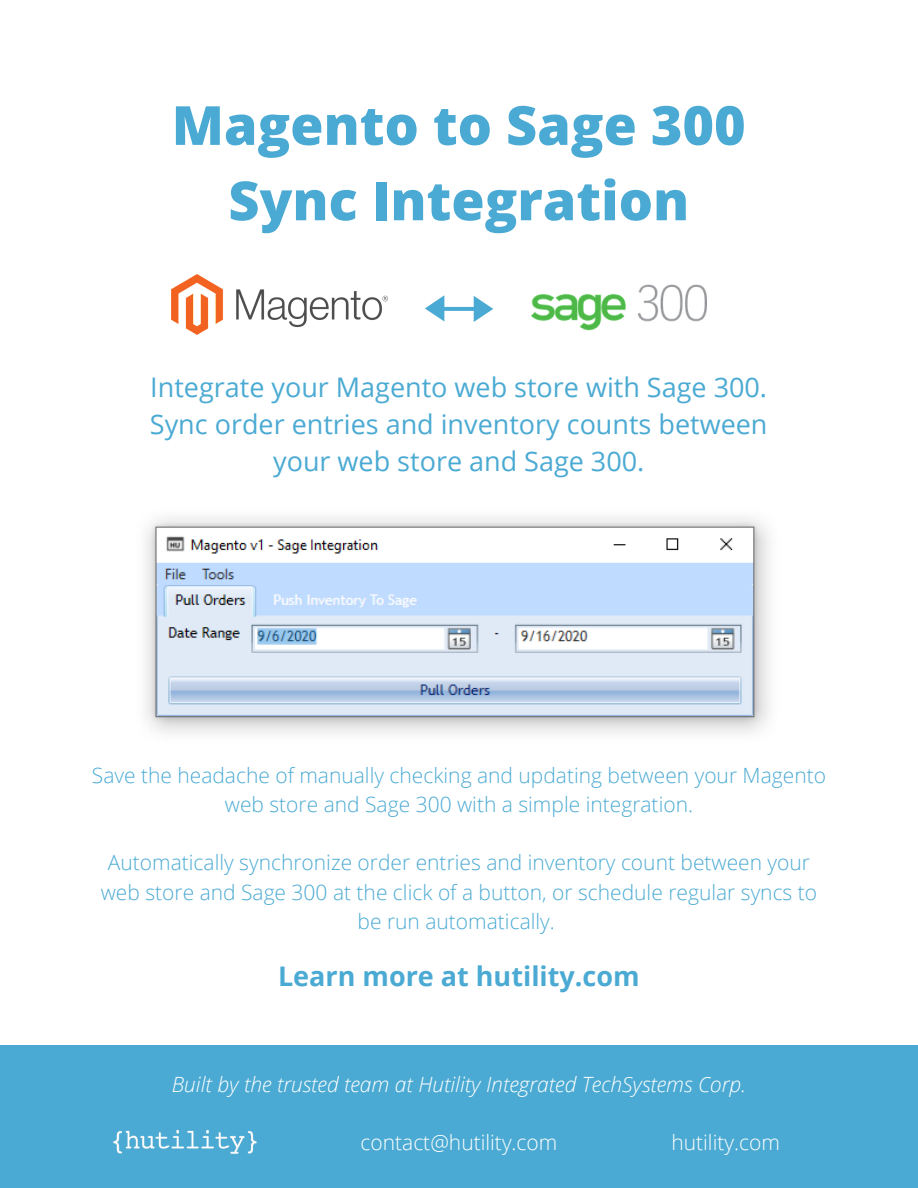
<style>
.page{position:relative;width:918px;height:1188px;background:#fff}
.page>*{position:absolute;margin:0;border:0;box-sizing:border-box;transform-origin:0 0}
.t1{font:800 54px/75.3px "Open Sans";color:#4baad3;text-align:center}
.t2{font:27px/37.2px "Open Sans";color:#4baad3;text-align:center}
.t3{font:700 27px "Open Sans";color:#4baad3}
.t4{font:300 21px/29.2px "Open Sans";color:#4baad3;text-align:center}
.t5{font:italic 300 21px "Open Sans";color:#fff}
.t6{font:300 21px "Open Sans";color:#fff}
</style>
<div class="page">
<div style="left:0;top:1045px;width:918px;height:143px;background:#4baad3"></div>
<img style="left:113px;top:1130px;width:144px;height:24px">
<img style="left:145px;top:517px;width:625px;height:217px">
<img style="left:172px;top:275px;width:216px;height:60px">
<img style="left:532px;top:284px;width:174px;height:47px">
<svg style="left:425px;top:295px;width:68px;height:27px"></svg>
<h1 class="t1" style="left:172px;top:86px;width:575px">Magento to Sage 300<br>Sync Integration</h1>
<p class="t2" style="left:150px;top:368px;width:619px">Integrate your Magento web store with Sage 300.<br>Sync order entries and inventory counts between your web store and Sage 300.</p>
<p class="t4" style="left:92px;top:760px;width:736px">Save the headache of manually checking and updating between your Magento web store and Sage 300 with a simple integration.</p>
<p class="t4" style="left:101px;top:848px;width:718px">Automatically synchronize order entries and inventory count between your web store and Sage 300 at the click of a button, or schedule regular syncs to be run automatically.</p>
<p class="t3" style="left:278px;top:958px;width:363px">Learn more at hutility.com</p>
<p class="t5" style="left:172px;top:1069px;width:576px">Built by the trusted team at Hutility Integrated TechSystems Corp.</p>
<p class="t6" style="left:361px;top:1128px;width:198px">contact@hutility.com</p>
<p class="t6" style="left:671px;top:1128px;width:110px">hutility.com</p>
</div>
